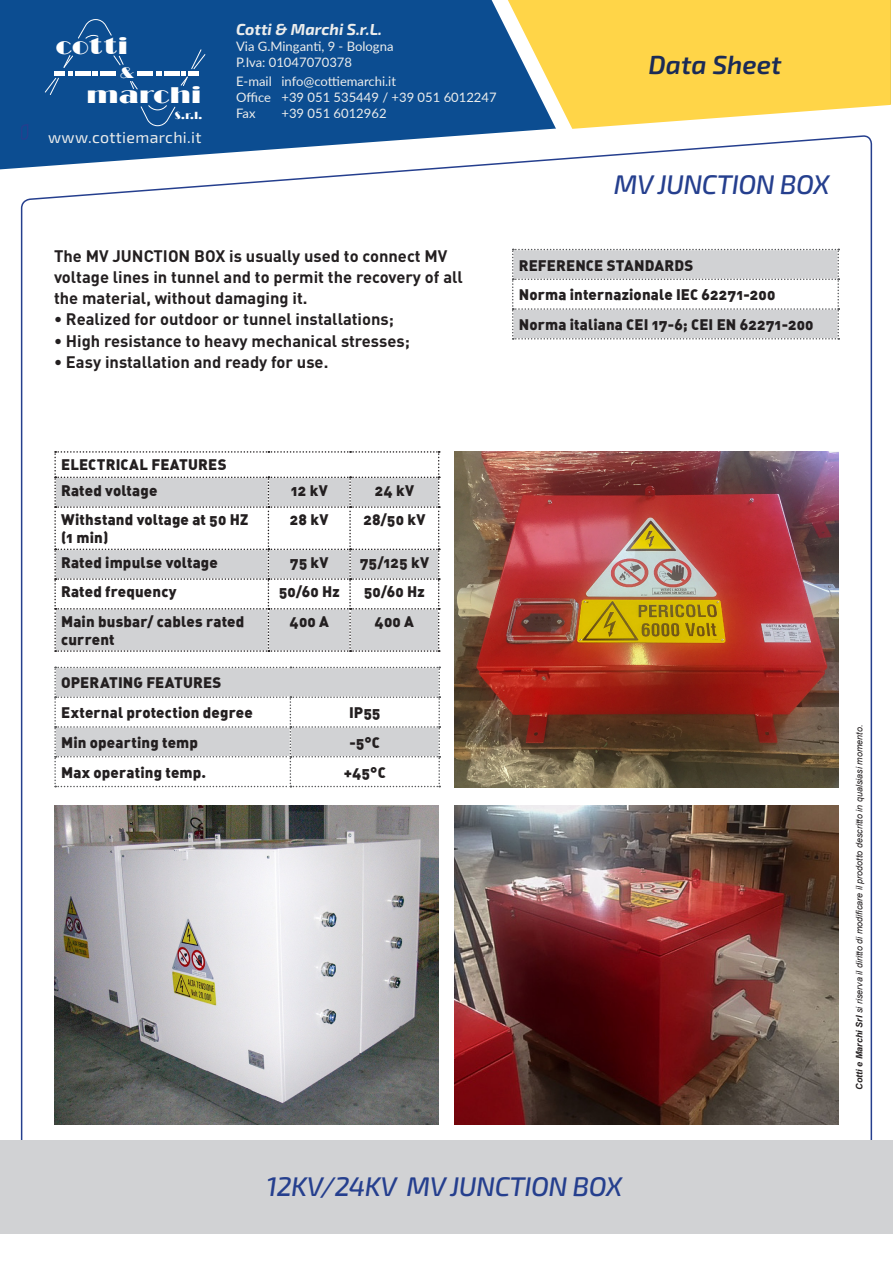
<style>
.page{position:relative;width:893px;height:1263px;background:#fff}
.page>*{position:absolute;margin:0;border:0;box-sizing:border-box;transform-origin:0 0}
.t1{font:italic 500 27px "Exo 2";letter-spacing:-.02em;color:#253f8e}
.t2{font:italic 600 26.1px "Exo 2";color:#1b2b56}
.t3{font:23.55px/49.3px "Broadway";letter-spacing:.02em;color:#fff;scale:1.18 1}
.t4{font:700 16.5px/21px "DIN";color:#231f20}
.t5{font:15.9px "Exo 2";letter-spacing:.02em;color:#ecedec}
.t6{font:italic 700 15.9px "Exo 2";color:#ecedec}
.t7{font:15.75px "Broadway";color:#fff;scale:1.18 1}
.t8{font:15px/18px "DIN Black Alternate";letter-spacing:.01em;color:#231f20}
.t9{font:13.05px/15.6px "Lato";color:#ecedec}
.t10{font:10.65px "Broadway";color:#fff;scale:.93 1}
.t11{font:italic 9px "Arial";color:#231f20}
.s1{font-weight:700}
</style>
<div class="page">
<div style="left:0;top:0;width:474px;height:169px;background:#0c4d91"></div>
<hr style="left:76px;top:71px;width:15px;height:4px;background:#fff">
<hr style="left:100px;top:71px;width:16px;height:4px;background:#fff">
<svg style="left:93px;top:71px;width:5px;height:4px"></svg>
<hr style="left:164px;top:71px;width:15px;height:4px;background:#fff">
<hr style="left:138px;top:71px;width:15px;height:4px;background:#fff">
<svg style="left:156px;top:71px;width:5px;height:4px"></svg>
<svg style="left:140px;top:105px;width:36px;height:22px"></svg>
<svg style="left:77px;top:19px;width:35px;height:20px"></svg>
<svg style="left:44px;top:54px;width:30px;height:42px"></svg>
<svg style="left:113px;top:55px;width:11px;height:11px"></svg>
<svg style="left:129px;top:80px;width:9px;height:10px"></svg>
<svg style="left:180px;top:49px;width:26px;height:38px"></svg>
<svg style="left:597px;top:0;width:294px;height:127px;background:#fed857"></svg>
<svg style="left:474px;top:0;width:123px;height:135px"></svg>
<svg style="left:20px;top:123px;width:9px;height:12px"></svg>
<img style="left:20px;top:135px;width:853px;height:1005px">
<div style="left:0;top:1140px;width:893px;height:93px;background:#d1d2d4"></div>
<p class="t3" style="left:87px;top:21px;width:99px;text-indent:-31px">cotti marchi</p>
<p class="t7" style="left:120px;top:63px;width:14px">&amp;</p>
<p class="t10" style="left:175px;top:109px;width:31px">S.r.l.</p>
<p class="t5" style="left:48px;top:128px;width:155px">www.cottiemarchi.it</p>
<p class="t6" style="left:236px;top:20px;width:147px">Cotti &amp; Marchi S.r.L.</p>
<p class="t9" style="left:236px;top:38px;width:159px">Via G.Minganti, 9 - Bologna<br>P.Iva: 01047070378</p>
<p class="t9" style="left:236px;top:73px;width:262px">E-mail info@cottiemarchi.it<br>Office +39 051 535449 / +39 051 6012247<br>Fax</p>
<p class="t9" style="left:281px;top:105px;width:107px">+39 051 6012962</p>
<p class="t4" style="left:54px;top:245px;width:410px">The MV JUNCTION BOX is usually used to connect MV voltage lines in tunnel and to permit the recovery of all the material, without damaging it.</p>
<p class="t4" style="left:54px;top:308px;width:341px">• Realized for outdoor or tunnel installations;</p>
<p class="t4" style="left:54px;top:329px;width:357px">• High resistance to heavy mechanical stresses;</p>
<p class="t4" style="left:54px;top:350px;width:276px">• Easy installation and ready for use.</p>
<p class="t2" style="left:648px;top:49px;width:135px">Data Sheet</p>
<p class="t1" style="left:614px;top:168px;width:217px">MV JUNCTION BOX</p>
<p class="t8" style="left:519px;top:255px;width:176px">REFERENCE STANDARDS</p>
<p class="t8" style="left:519px;top:285px;width:258px">Norma internazionale IEC 62271-200</p>
<p class="t8" style="left:519px;top:315px;width:296px">Norma italiana CEI 17-6; CEI EN 62271-200</p>
<p class="t8" style="left:61px;top:455px;width:167px">ELECTRICAL FEATURES</p>
<p class="t8" style="left:61px;top:480px;width:98px">Rated voltage</p>
<p class="t8" style="left:291px;top:480px;width:38px">12 kV</p>
<p class="t8" style="left:375px;top:480px;width:41px">24 kV</p>
<p class="t8" style="left:61px;top:510px;width:189px">Withstand voltage at 50 HZ (1 min)</p>
<p class="t8" style="left:290px;top:510px;width:40px">28 kV</p>
<p class="t8" style="left:363px;top:510px;width:63px">28/50 kV</p>
<p class="t8" style="left:61px;top:552px;width:158px">Rated impulse voltage</p>
<p class="t8" style="left:290px;top:552px;width:40px">75 kV</p>
<p class="t8" style="left:360px;top:552px;width:71px">75/125 kV</p>
<p class="t8" style="left:61px;top:582px;width:117px">Rated frequency</p>
<p class="t8" style="left:279px;top:582px;width:63px">50/60 Hz</p>
<p class="t8" style="left:364px;top:582px;width:63px">50/60 Hz</p>
<p class="t8" style="left:61px;top:612px;width:185px">Main busbar/ cables rated current</p>
<p class="t8" style="left:289px;top:612px;width:41px">400 A</p>
<p class="t8" style="left:375px;top:612px;width:41px">400 A</p>
<p class="t8" style="left:61px;top:673px;width:162px">OPERATING FEATURES</p>
<p class="t8" style="left:61px;top:703px;width:193px">External protection degree</p>
<p class="t8" style="left:349px;top:703px;width:33px">IP55</p>
<p class="t8" style="left:61px;top:733px;width:138px">Min opearting temp</p>
<p class="t8" style="left:349px;top:733px;width:32px">-5¡C</p>
<p class="t8" style="left:61px;top:762px;width:147px">Max operating temp.</p>
<p class="t8" style="left:344px;top:762px;width:44px">+45¡C</p>
<p class="t1" style="left:266px;top:1171px;width:357px">12KV/24KV MV JUNCTION BOX</p>
<p class="t11" style="left:853px;top:1090px;width:367px;rotate:-90deg"><span class="s1">Cotti e Marchi Srl</span> si riserva il diritto di modificare il prodotto descritto in qualsiasi momento.</p>
</div>
